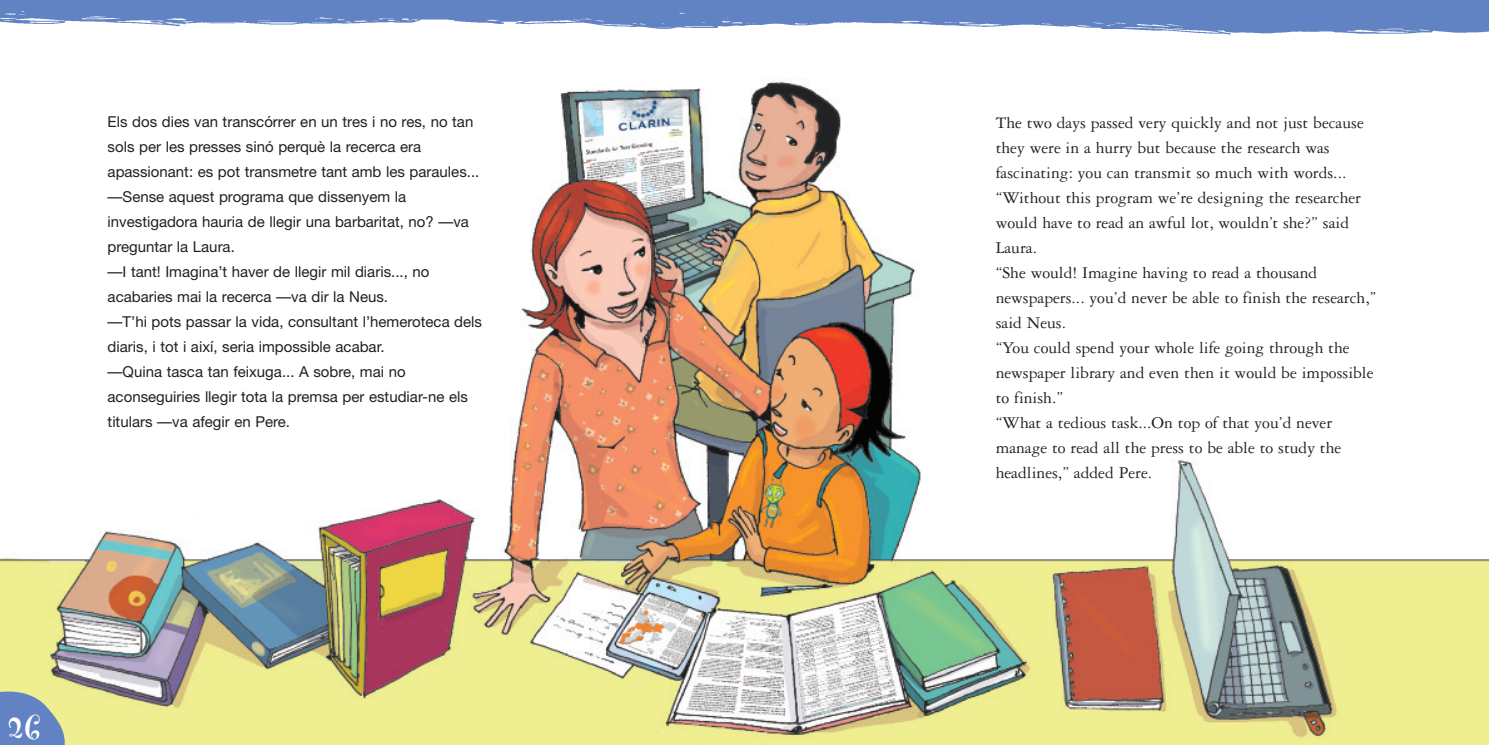
<style>
.page{position:relative;width:1489px;height:745px;background:#fff}
.page>*{position:absolute;margin:0;border:0;box-sizing:border-box;transform-origin:0 0}
.t1{font:700 38.88px "Fontesque";color:#fff}
.t2{font:17.5px/25px "Garamond Three";color:#231f20}
.t3{font:15px/25px "Helvetica Neue";color:#231f20}
</style>
<div class="page">
<img style="left:0;top:81px;width:1488px;height:663px">
<img style="left:0;top:0;width:742px;height:29px">
<img style="left:742px;top:0;width:746px;height:35px">
<img style="left:0;top:691px;width:65px;height:53px">
<p class="t3" style="left:108px;top:110px;width:376px">Els dos dies van transcórrer en un tres i no res, no tan sols per les presses sinó perquè la recerca era apassionant: es pot transmetre tant amb les paraules... —Sense aquest programa que dissenyem la investigadora hauria de llegir una barbaritat, no? —va preguntar la Laura.<br>—I tant! Imagina’t haver de llegir mil diaris..., no acabaries mai la recerca —va dir la Neus.<br>—T’hi pots passar la vida, consultant l’hemeroteca dels diaris, i tot i així, seria impossible acabar.<br>—Quina tasca tan feixuga... A sobre, mai no aconseguiries llegir tota la premsa per estudiar-ne els titulars —va afegir en Pere.</p>
<h1 class="t1" style="left:8px;top:700px;width:34px">26</h1>
<p class="t2" style="left:995px;top:111px;width:382px">The two days passed very quickly and not just because they were in a hurry but because the research was fascinating: you can transmit so much with words... “Without this program we’re designing the researcher would have to read an awful lot, wouldn’t she?’’ said Laura.<br>“She would! Imagine having to read a thousand newspapers... you’d never be able to finish the research,’’ said Neus.<br>“You could spend your whole life going through the newspaper library and even then it would be impossible to finish.’’<br>“What a tedious task...On top of that you’d never manage to read all the press to be able to study the headlines,” added Pere.</p>
</div>
